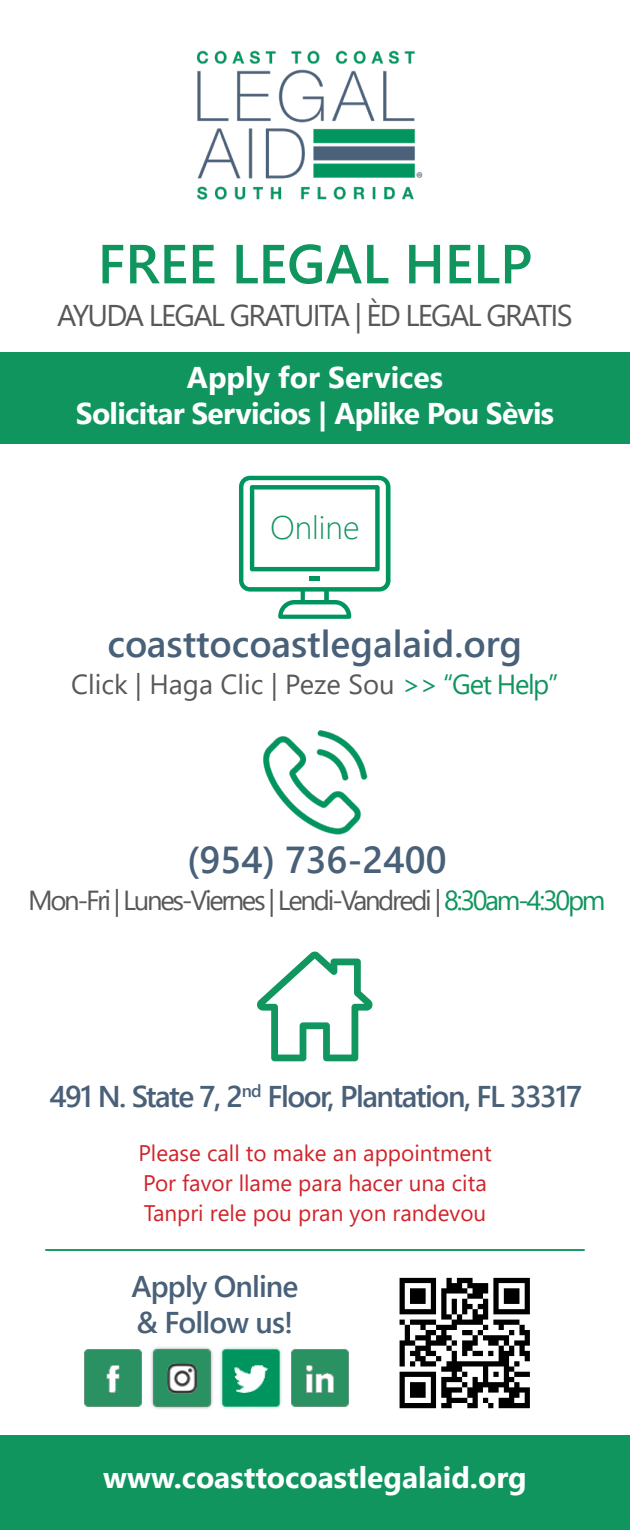
<style>
.page{position:relative;width:630px;height:1530px;background:#fff}
.page>*{position:absolute;margin:0;border:0;box-sizing:border-box;transform-origin:0 0}
.t1{font:600 55px "Segoe UI";color:#10955f}
.t2{font:600 37.5px "Segoe UI";color:#496079}
.t3{font:300 32.5px "Segoe UI";color:#10955f}
.t4{font:700 30px "Segoe UI";color:#fff}
.t5{font:600 30px "Segoe UI";letter-spacing:-.05em;color:#496079}
.t6{font:700 30px "Segoe UI";letter-spacing:-.025em;color:#fff}
.t7{font:30px "Segoe UI";letter-spacing:-.06em;color:#57585a}
.t8{font:600 30px "Segoe UI";letter-spacing:-.03em;color:#496079}
.t9{font:27.5px "Segoe UI";letter-spacing:-.085em;color:#57585a}
.t10{font:27.5px "Segoe UI";color:#57585a}
.t11{font:22.5px "Segoe UI";color:#d1232a}
.s1{color:#10955f}
</style>
<div class="page">
<hr style="left:45px;top:1249px;width:540px;height:2px;background:#10955f">
<img style="left:263px;top:730px;width:105px;height:105px">
<svg style="left:257px;top:952px;width:116px;height:109px"></svg>
<svg style="left:239px;top:476px;width:152px;height:143px"></svg>
<hr style="left:309px;top:576px;width:11px;height:4px;background:#00955e">
<div style="left:0;top:352px;width:630px;height:92px;background:#10955f"></div>
<img style="left:197px;top:50px;width:226px;height:150px">
<div style="left:0;top:1435px;width:630px;height:95px;background:#10955f"></div>
<img style="left:84px;top:1349px;width:58px;height:58px">
<img style="left:151px;top:1347px;width:131px;height:62px">
<img style="left:291px;top:1349px;width:58px;height:58px">
<div style="left:457px;top:1278px;width:16px;height:5px;background:#000"></div>
<div style="left:493px;top:1278px;width:37px;height:5px;background:#000"></div>
<div style="left:467px;top:1283px;width:21px;height:5px;background:#000"></div>
<div style="left:504px;top:1288px;width:15px;height:6px;background:#000"></div>
<div style="left:467px;top:1294px;width:16px;height:5px;background:#000"></div>
<div style="left:504px;top:1294px;width:15px;height:5px;background:#000"></div>
<div style="left:504px;top:1299px;width:15px;height:5px;background:#000"></div>
<div style="left:462px;top:1304px;width:11px;height:5px;background:#000"></div>
<svg style="left:525px;top:1283px;width:5px;height:26px"></svg>
<svg style="left:473px;top:1283px;width:26px;height:31px"></svg>
<div style="left:493px;top:1309px;width:37px;height:5px;background:#000"></div>
<div style="left:473px;top:1314px;width:15px;height:6px;background:#000"></div>
<div style="left:452px;top:1320px;width:31px;height:5px;background:#000"></div>
<div style="left:493px;top:1320px;width:26px;height:5px;background:#000"></div>
<div style="left:462px;top:1330px;width:11px;height:5px;background:#000"></div>
<div style="left:462px;top:1340px;width:16px;height:6px;background:#000"></div>
<div style="left:462px;top:1346px;width:11px;height:5px;background:#000"></div>
<div style="left:446px;top:1361px;width:63px;height:6px;background:#000"></div>
<svg style="left:473px;top:1325px;width:57px;height:62px"></svg>
<div style="left:467px;top:1387px;width:16px;height:6px;background:#000"></div>
<div style="left:488px;top:1387px;width:11px;height:6px;background:#000"></div>
<div style="left:504px;top:1387px;width:26px;height:6px;background:#000"></div>
<div style="left:467px;top:1393px;width:11px;height:5px;background:#000"></div>
<div style="left:509px;top:1393px;width:10px;height:5px;background:#000"></div>
<svg style="left:400px;top:1278px;width:67px;height:125px"></svg>
<div style="left:446px;top:1398px;width:21px;height:5px;background:#000"></div>
<div style="left:499px;top:1398px;width:15px;height:5px;background:#000"></div>
<svg style="left:525px;top:1393px;width:5px;height:10px"></svg>
<div style="left:400px;top:1403px;width:36px;height:5px;background:#000"></div>
<div style="left:441px;top:1403px;width:11px;height:5px;background:#000"></div>
<div style="left:467px;top:1403px;width:11px;height:5px;background:#000"></div>
<svg style="left:473px;top:1398px;width:20px;height:10px"></svg>
<div style="left:499px;top:1403px;width:31px;height:5px;background:#000"></div>
<p class="t1" style="left:98px;top:212px;width:436px">FREE LEGAL HELP</p>
<p class="t7" style="left:57px;top:287px;width:517px">AYUDA LEGAL GRATUITA | ÈD LEGAL GRATIS</p>
<p class="t4" style="left:187px;top:349px;width:258px">Apply for Services</p>
<p class="t6" style="left:76px;top:385px;width:480px">Solicitar Servicios | Aplike Pou Sèvis</p>
<p class="t3" style="left:270px;top:497px;width:91px">Online</p>
<p class="t2" style="left:107px;top:608px;width:416px">coasttocoastlegalaid.org</p>
<p class="t10" style="left:71px;top:659px;width:489px">Click | Haga Clic | Peze Sou <span class="s1">&gt;&gt; “Get Help”</span></p>
<p class="t2" style="left:187px;top:824px;width:261px">(954) 736-2400</p>
<p class="t9" style="left:28px;top:875px;width:579px">Mon-Fri | Lunes-Viernes | Lendi-Vandredi | <span class="s1">8:30am-4:30pm</span></p>
<p class="t5" style="left:49px;top:1068px;width:534px">491 N. State 7, 2<sup>nd</sup> Floor, Plantation, FL 33317</p>
<p class="t11" style="left:138px;top:1131px;width:355px">Please call to make an appointment</p>
<p class="t11" style="left:144px;top:1191px;width:344px">Tanpri rele pou pran yon randevou</p>
<p class="t11" style="left:143px;top:1161px;width:345px">Por favor llame para hacer una cita</p>
<p class="t8" style="left:131px;top:1258px;width:168px">Apply Online</p>
<p class="t8" style="left:137px;top:1294px;width:158px">&amp; Follow us!</p>
<p class="t4" style="left:103px;top:1449px;width:425px">www.coasttocoastlegalaid.org</p>
</div>
